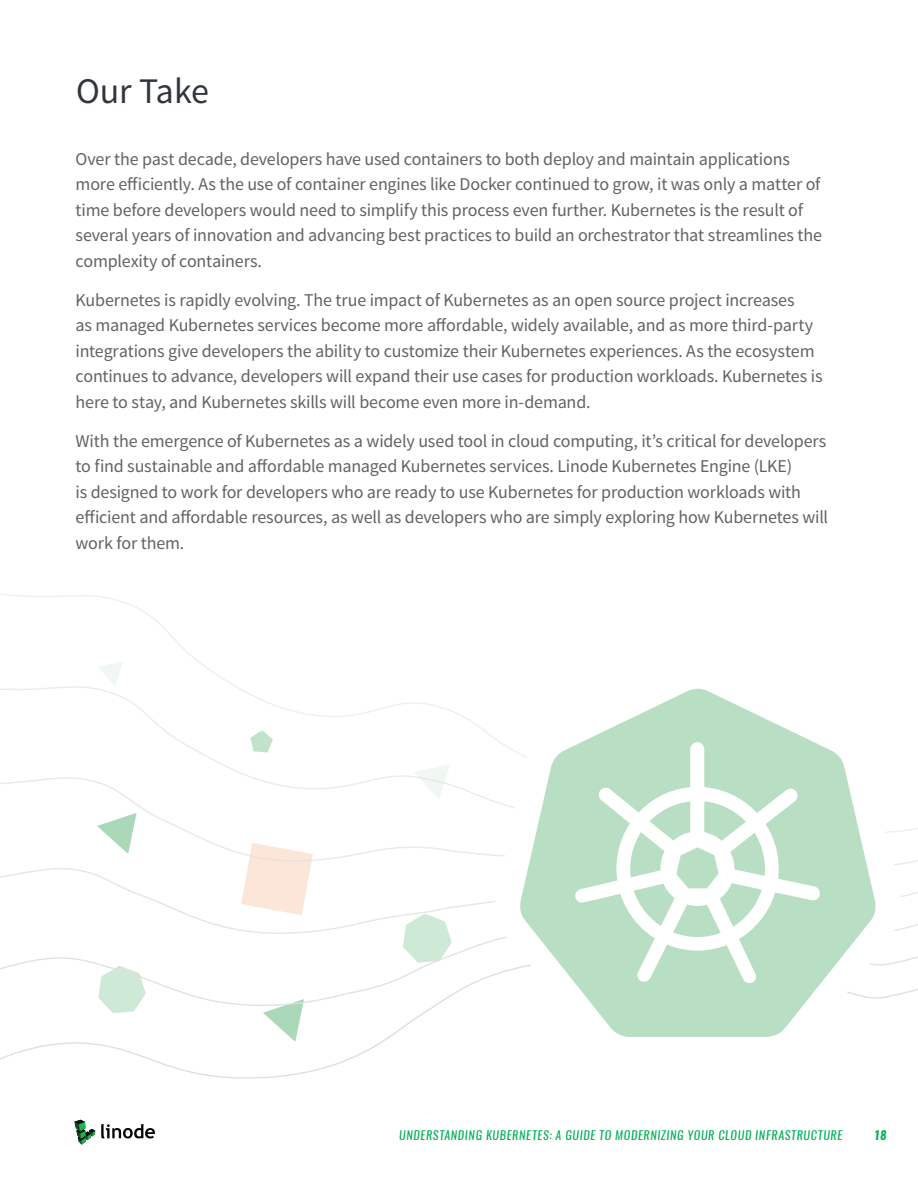
<style>
.page{position:relative;width:918px;height:1188px;background:#fff}
.page>*{position:absolute;margin:0;border:0;box-sizing:border-box;transform-origin:0 0}
.t1{font:36px "Source Sans Pro";color:#31363c}
.New_Copy{font:18px/25.5px "Source Sans Pro";letter-spacing:-.01em;color:#616266}
.t2{font:italic 12px "Oswald";letter-spacing:.06em;color:#00b058}
.t3{font:italic 700 12px "Oswald";color:#00b058}
</style>
<div class="page">
<svg style="left:75px;top:1120px;width:20px;height:25px"></svg>
<svg style="left:101px;top:1124px;width:54px;height:15px"></svg>
<svg style="left:520px;top:688px;width:325px;height:349px;fill:#b8dfc3"></svg>
<svg style="left:575px;top:742px;width:246px;height:241px;background:#bee2c8"></svg>
<svg style="left:616px;top:787px;width:163px;height:164px"></svg>
<svg style="left:0;top:593px;width:529px;height:166px"></svg>
<svg style="left:0;top:667px;width:517px;height:141px"></svg>
<svg style="left:0;top:774px;width:507px;height:39px"></svg>
<svg style="left:0;top:813px;width:507px;height:151px"></svg>
<svg style="left:845px;top:771px;width:73px;height:228px"></svg>
<svg style="left:0;top:964px;width:532px;height:115px"></svg>
<p class="t1" style="left:76px;top:68px;width:135px">Our Take</p>
<p class="New_Copy" style="left:76px;top:146px;width:748px">Over the past decade, developers have used containers to both deploy and maintain applications more efficiently. As the use of container engines like Docker continued to grow, it was only a matter of time before developers would need to simplify this process even further. Kubernetes is the result of several years of innovation and advancing best practices to build an orchestrator that streamlines the complexity of containers.</p>
<p class="New_Copy" style="left:76px;top:287px;width:749px">Kubernetes is rapidly evolving. The true impact of Kubernetes as an open source project increases<br>as managed Kubernetes services become more affordable, widely available, and as more third-party integrations give developers the ability to customize their Kubernetes experiences. As the ecosystem continues to advance, developers will expand their use cases for production workloads. Kubernetes is here to stay, and Kubernetes skills will become even more in-demand.</p>
<p class="New_Copy" style="left:76px;top:428px;width:754px">With the emergence of Kubernetes as a widely used tool in cloud computing, it’s critical for developers to find sustainable and affordable managed Kubernetes services. Linode Kubernetes Engine (LKE)<br>is designed to work for developers who are ready to use Kubernetes for production workloads with efficient and affordable resources, as well as developers who are simply exploring how Kubernetes will work for them.</p>
<p class="t2" style="left:399px;top:1127px;width:445px">UNDERSTANDING KUBERNETES: A GUIDE TO MODERNIZING YOUR CLOUD INFRASTRUCTURE</p>
<p class="t3" style="left:874px;top:1127px;width:14px">18</p>
</div>
